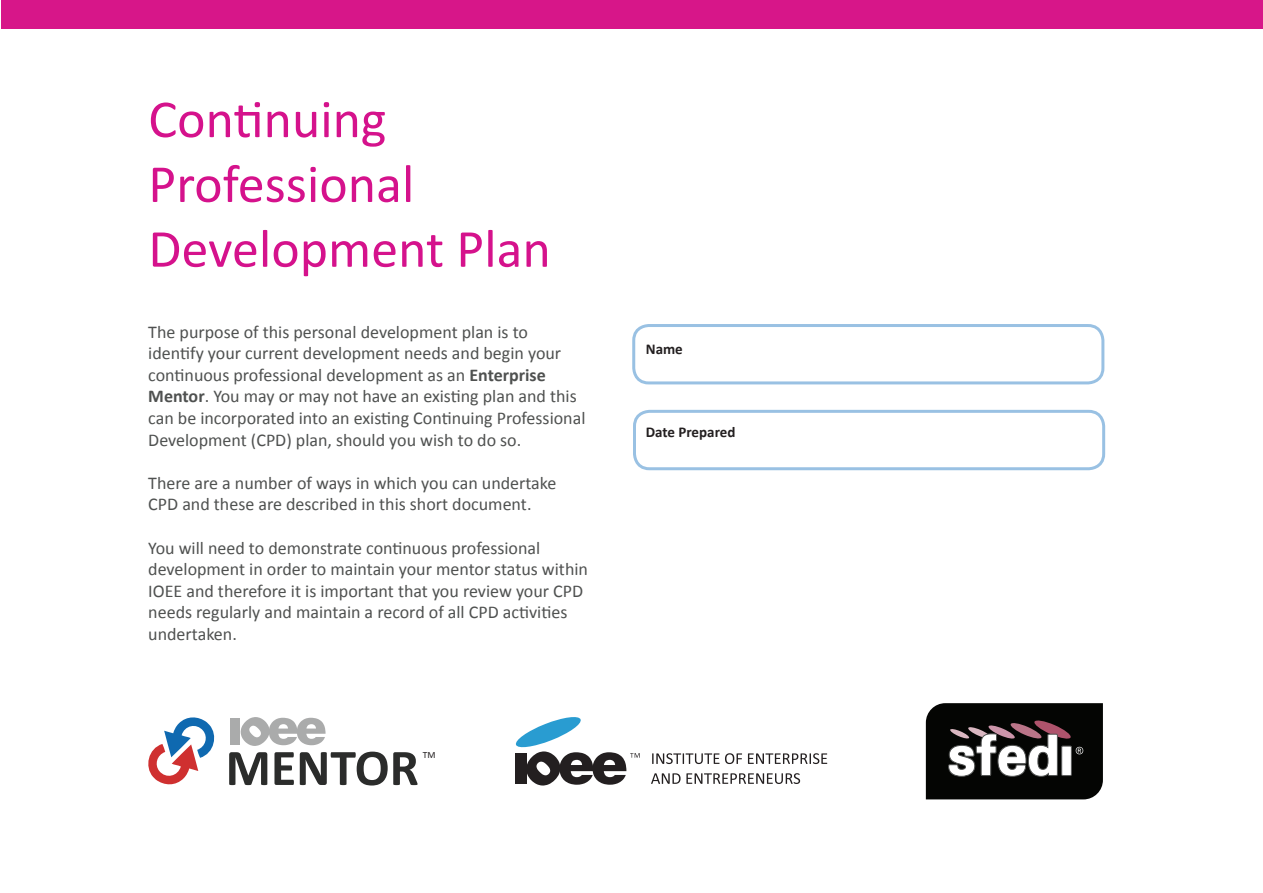
<style>
.page{position:relative;width:1263px;height:893px;background:#fff}
.page>*{position:absolute;margin:0;border:0;box-sizing:border-box;transform-origin:0 0}
.t1{font:54px "Calibri";color:#d5128c}
.t2{font:18px/21.6px "Calibri";color:#4f5150}
.t3{font:700 15px "Calibri";color:#231f20}
.t4{font:9.45px "Calibri";color:#231f20}
.s1{font-weight:700}
</style>
<div class="page">
<div style="left:2px;top:0;width:1261px;height:29px;background:#d71689"></div>
<svg style="left:148px;top:717px;width:67px;height:68px"></svg>
<svg style="left:229px;top:752px;width:38px;height:33px"></svg>
<svg style="left:274px;top:752px;width:20px;height:33px"></svg>
<svg style="left:300px;top:752px;width:118px;height:33px"></svg>
<div style="left:230px;top:718px;width:10px;height:27px;background:#aaabab"></div>
<svg style="left:241px;top:717px;width:85px;height:29px"></svg>
<svg style="left:652px;top:753px;width:67px;height:11px"></svg>
<svg style="left:725px;top:753px;width:17px;height:11px"></svg>
<svg style="left:748px;top:753px;width:79px;height:11px"></svg>
<svg style="left:651px;top:773px;width:29px;height:11px"></svg>
<svg style="left:686px;top:773px;width:114px;height:11px"></svg>
<svg style="left:515px;top:717px;width:125px;height:69px"></svg>
<svg style="left:926px;top:703px;width:177px;height:96px;background:#373434"></svg>
<div style="left:632px;top:324px;width:472px;height:60px;border:3px solid #99c1e3;border-radius:15px"></div>
<div style="left:633px;top:410px;width:472px;height:60px;border:3px solid #99c1e3;border-radius:15px"></div>
<p class="t1" style="left:148px;top:86px;width:240px">Continuing</p>
<p class="t1" style="left:148px;top:150px;width:268px">Professional</p>
<p class="t1" style="left:148px;top:215px;width:404px">Development Plan</p>
<p class="t2" style="left:148px;top:320px;width:439px">The purpose of this personal development plan is to identify your current development needs and begin your continuous professional development as an <span class="s1">Enterprise Mentor</span>. You may or may not have an existing plan and this can be incorporated into an existing Continuing Professional Development (CPD) plan, should you wish to do so.</p>
<p class="t2" style="left:148px;top:471px;width:410px">There are a number of ways in which you can undertake<br>CPD and these are described in this short document.</p>
<p class="t2" style="left:148px;top:536px;width:441px">You will need to demonstrate continuous professional development in order to maintain your mentor status within IOEE and therefore it is important that you review your CPD needs regularly and maintain a record of all CPD activities undertaken.</p>
<p class="t4" style="left:423px;top:749px;width:14px">TM</p>
<p class="t3" style="left:646px;top:340px;width:39px">Name</p>
<p class="t3" style="left:646px;top:422px;width:91px">Date Prepared</p>
</div>
